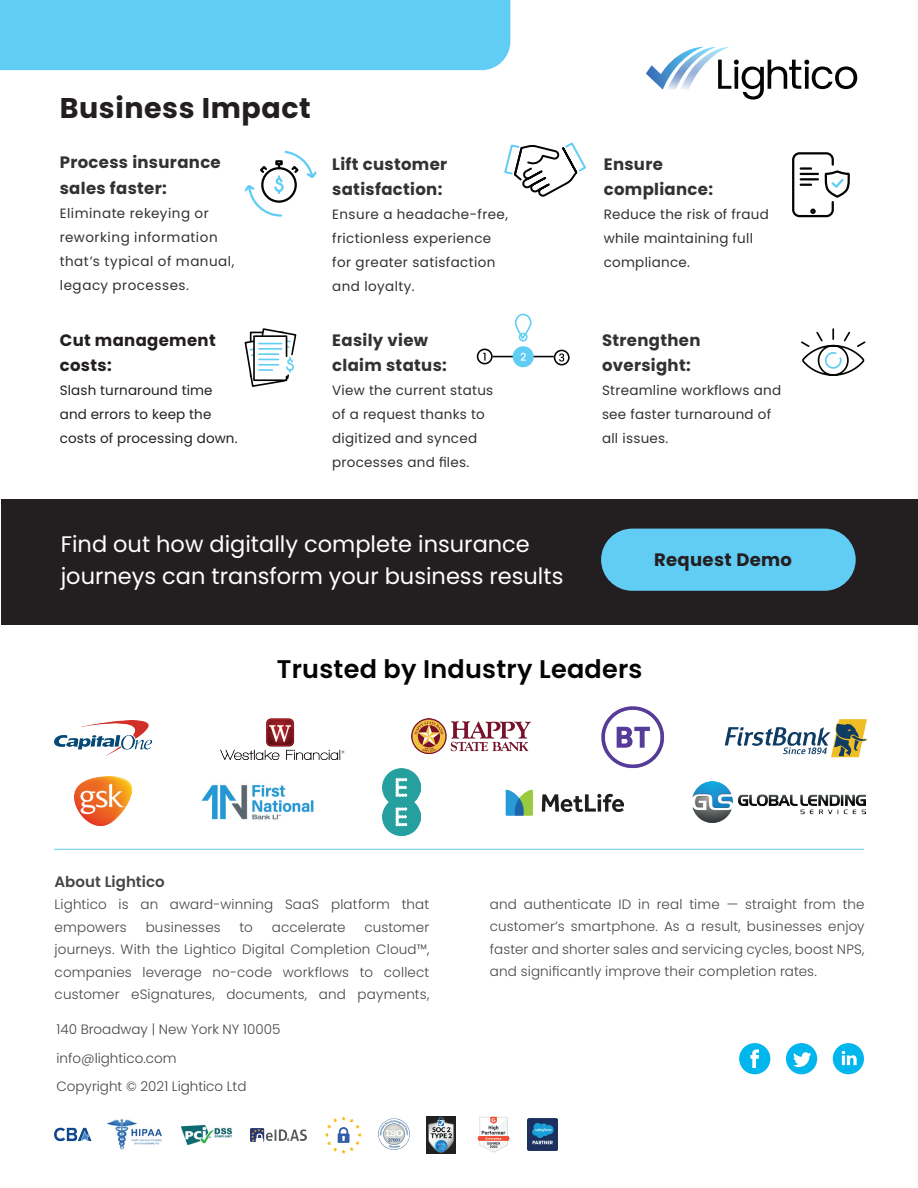
<style>
.page{position:relative;width:918px;height:1188px;background:#fff}
.page>*{position:absolute;margin:0;border:0;box-sizing:border-box;transform-origin:0 0}
.t1{font:700 28.5px "Poppins";letter-spacing:.02em;color:#231f20}
.t2{font:600 25.5px "Poppins";letter-spacing:.01em;color:#040503}
.t3{font:22.5px/31.5px "Poppins";color:#fff}
.t4{font:700 18px "Poppins";letter-spacing:.02em;color:#231f20}
.t5{font:700 16.5px/25.5px "Poppins";letter-spacing:.02em;color:#313232}
.t6{font:700 16.5px/25.5px "Poppins";letter-spacing:.02em;color:#231f20}
.t7{font:600 15px "Poppins";letter-spacing:.005em;color:#454647}
.t8{font:300 13.5px/22.5px "Poppins";letter-spacing:.01em;color:#454647}
.t9{font:13.5px/24px "Poppins";letter-spacing:.02em;color:#313232}
.t10{font:13.5px/24px "Poppins";letter-spacing:.04em;color:#313232}
.t11{font:13.5px/24px "Poppins";letter-spacing:.01em;color:#231f20}
</style>
<div class="page">
<div style="left:0;top:0;width:510px;height:70px;background:#61cdf4"></div>
<svg style="left:646px;top:47px;width:211px;height:53px"></svg>
<svg style="left:504px;top:142px;width:82px;height:55px"></svg>
<svg style="left:792px;top:152px;width:58px;height:66px"></svg>
<div style="left:477px;top:349px;width:16px;height:15px;border:2px solid #040503;border-radius:50%"></div>
<svg style="left:483px;top:353px;width:3px;height:8px"></svg>
<div style="left:554px;top:350px;width:16px;height:15px;border:2px solid #040503;border-radius:50%"></div>
<svg style="left:559px;top:354px;width:5px;height:8px"></svg>
<hr style="left:493px;top:356px;width:61px;height:1px;background:#040503">
<svg style="left:508px;top:313px;width:29px;height:55px"></svg>
<div style="left:519px;top:333px;width:9px;height:9px;border:2px solid #61cdf4;border-radius:50%"></div>
<svg style="left:244px;top:328px;width:53px;height:59px"></svg>
<svg style="left:244px;top:151px;width:73px;height:66px"></svg>
<svg style="left:801px;top:328px;width:65px;height:48px"></svg>
<div style="left:1px;top:500px;width:917px;height:125px;background:#231f20"></div>
<div style="left:601px;top:529px;width:255px;height:62px;background:#61cdf4;border-radius:31px"></div>
<div style="left:739px;top:1043px;width:31px;height:31px;background:#00b6ed;border-radius:50%"></div>
<svg style="left:750px;top:1050px;width:9px;height:18px"></svg>
<div style="left:786px;top:1043px;width:31px;height:31px;background:#00b6ed;border-radius:50%"></div>
<svg style="left:793px;top:1052px;width:18px;height:15px"></svg>
<div style="left:833px;top:1043px;width:31px;height:31px;background:#00b6ed;border-radius:50%"></div>
<svg style="left:842px;top:1051px;width:15px;height:14px"></svg>
<img style="left:527px;top:1119px;width:30px;height:32px">
<img style="left:378px;top:1119px;width:32px;height:31px">
<img style="left:251px;top:1128px;width:55px;height:13px">
<img style="left:181px;top:1125px;width:51px;height:20px">
<img style="left:107px;top:1119px;width:55px;height:31px">
<img style="left:325px;top:1116px;width:37px;height:38px">
<img style="left:426px;top:1116px;width:30px;height:37px">
<svg style="left:478px;top:1117px;width:32px;height:36px"></svg>
<img style="left:55px;top:1127px;width:37px;height:15px">
<hr style="left:54px;top:849px;width:810px;height:1px;background:#61cdf4">
<img style="left:601px;top:706px;width:63px;height:63px">
<img style="left:382px;top:769px;width:39px;height:67px">
<img style="left:54px;top:721px;width:97px;height:35px">
<img style="left:74px;top:776px;width:58px;height:50px">
<img style="left:220px;top:718px;width:125px;height:42px">
<img style="left:411px;top:718px;width:119px;height:35px">
<img style="left:692px;top:782px;width:174px;height:41px">
<img style="left:506px;top:789px;width:118px;height:26px">
<svg style="left:725px;top:719px;width:142px;height:38px"></svg>
<img style="left:201px;top:784px;width:113px;height:36px">
<h1 class="t1" style="left:60px;top:92px;width:252px">Business Impact</h1>
<p class="t5" style="left:60px;top:150px;width:163px">Process insurance sales faster:</p>
<p class="t10" style="left:60px;top:201px;width:176px">Eliminate rekeying or reworking information that’s typical of manual, legacy processes.</p>
<p class="t6" style="left:60px;top:327px;width:158px">Cut management costs:</p>
<p class="t11" style="left:60px;top:378px;width:179px">Slash turnaround time and errors to keep the costs of processing down.</p>
<p class="t5" style="left:332px;top:151px;width:117px">Lift customer satisfaction:</p>
<p class="t9" style="left:332px;top:202px;width:177px">Ensure a headache-free, frictionless experience for greater satisfaction and loyalty.</p>
<p class="t5" style="left:332px;top:327px;width:116px">Easily view claim status:</p>
<p class="t9" style="left:332px;top:378px;width:163px">View the current status of a request thanks to digitized and synced processes and files.</p>
<h3 class="t3" style="left:61px;top:529px;width:504px">Find out how digitally complete insurance journeys can transform your business results</h3>
<p class="t5" style="left:604px;top:151px;width:111px">Ensure compliance:</p>
<p class="t9" style="left:604px;top:202px;width:167px">Reduce the risk of fraud while maintaining full compliance.</p>
<p class="t5" style="left:602px;top:327px;width:100px">Strengthen oversight:</p>
<p class="t9" style="left:602px;top:378px;width:181px">Streamline workflows and see faster turnaround of all issues.</p>
<h3 class="t4" style="left:654px;top:549px;width:140px">Request Demo</h3>
<h2 class="t2" style="left:277px;top:655px;width:367px">Trusted by Industry Leaders</h2>
<p class="t7" style="left:55px;top:873px;width:112px">About Lightico</p>
<p class="t8" style="left:55px;top:893px;width:376px">Lightico is an award-winning SaaS platform that empowers</p>
<p class="t8" style="left:146px;top:916px;width:77px">businesses</p>
<p class="t8" style="left:240px;top:916px;width:15px">to</p>
<p class="t8" style="left:272px;top:916px;width:75px">accelerate</p>
<p class="t8" style="left:55px;top:916px;width:376px;text-align:justify;text-indent:310px">customer journeys. With the Lightico Digital Completion Cloud™, companies leverage no-code workflows to collect customer eSignatures, documents, and payments,</p>
<p class="t8" style="left:56px;top:1015px;width:225px;line-height:28.5px">140 Broadway | New York NY 10005 info@lightico.com<br>Copyright © 2021 Lightico Ltd</p>
<p class="t8" style="left:490px;top:893px;width:376px;text-align:justify">and authenticate ID in real time — straight from the customer’s smartphone. As a result, businesses enjoy faster and shorter sales and servicing cycles, boost NPS, and significantly improve their completion rates.</p>
</div>
